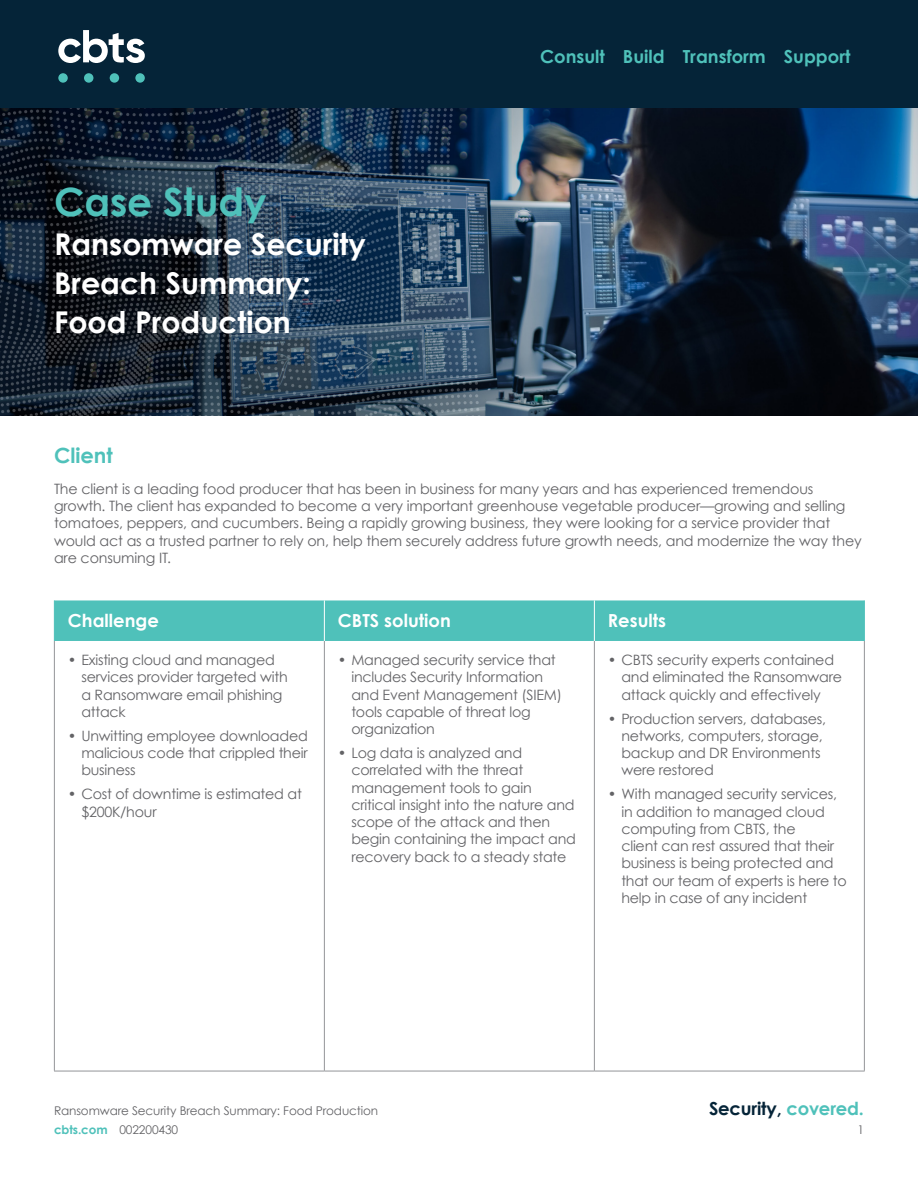
<style>
.page{position:relative;width:918px;height:1188px;background:#fff}
.page>*{position:absolute;margin:0;border:0;box-sizing:border-box;transform-origin:0 0}
.t1{font:700 39px "Century Gothic";color:#4fc1ba}
.t2{font:700 30px/39px "Century Gothic";color:#fff}
.t3{font:700 21px "Century Gothic";color:#4fc1ba}
.t4{font:700 18px "Century Gothic";color:#4fc1ba}
.table_header{font:700 18px "Century Gothic";color:#fff}
.t5{font:700 18px "Century Gothic";letter-spacing:-.01em;color:#052438}
.body_copy{font:14.25px/17.2px "Century Gothic";letter-spacing:-.015em;color:#636366}
.t6{font:12px "Century Gothic";letter-spacing:-.01em;color:#636366}
.s1{color:#4fc1ba}
.s2{font-weight:700;color:#4fc1ba}
</style>
<div class="page">
<div style="left:0;top:0;width:918px;height:108px;background:#052438"></div>
<svg style="left:58px;top:30px;width:87px;height:33px"></svg>
<div style="left:58px;top:73px;width:10px;height:10px;background:#4fc1ba;border-radius:50%"></div>
<div style="left:84px;top:73px;width:9px;height:10px;background:#4fc1ba;border-radius:50%"></div>
<div style="left:110px;top:73px;width:9px;height:10px;background:#4fc1ba;border-radius:50%"></div>
<div style="left:135px;top:73px;width:10px;height:10px;background:#4fc1ba;border-radius:50%"></div>
<img style="left:0;top:108px;width:918px;height:308px">
<div style="left:55px;top:600px;width:809px;height:41px;background:#4fc1ba"></div>
<hr style="left:54px;top:641px;width:1px;height:430px;background:#939598">
<hr style="left:324px;top:641px;width:1px;height:430px;background:#939598">
<hr style="left:594px;top:641px;width:1px;height:430px;background:#939598">
<hr style="left:864px;top:641px;width:1px;height:430px;background:#939598">
<hr style="left:54px;top:1071px;width:270px;height:1px;background:#939598">
<hr style="left:324px;top:1071px;width:270px;height:1px;background:#939598">
<hr style="left:594px;top:1071px;width:271px;height:1px;background:#939598">
<hr style="left:324px;top:600px;width:1px;height:41px;background:#fff">
<hr style="left:594px;top:600px;width:1px;height:41px;background:#fff">
<hr style="left:54px;top:600px;width:1px;height:41px;background:#4fc1ba">
<hr style="left:864px;top:600px;width:1px;height:41px;background:#4fc1ba">
<h1 class="t1" style="left:54px;top:178px;width:214px">Case Study</h1>
<h2 class="t2" style="left:54px;top:224px;width:314px">Ransomware Security<br>Breach Summary:<br>Food Production</h2>
<p class="t4" style="left:540px;top:45px;width:312px">Consult Build Transform Support</p>
<h3 class="t3" style="left:54px;top:442px;width:60px">Client</h3>
<p class="body_copy" style="left:54px;top:480px;width:809px">The client is a leading food producer that has been in business for many years and has experienced tremendous growth. The client has expanded to become a very important greenhouse vegetable producer—growing and selling tomatoes, peppers, and cucumbers. Being a rapidly growing business, they were looking for a service provider that would act as a trusted partner to rely on, help them securely address future growth needs, and modernize the way they are consuming IT.</p>
<p class="table_header" style="left:68px;top:610px;width:93px">Challenge</p>
<p class="table_header" style="left:338px;top:610px;width:115px">CBTS solution</p>
<p class="table_header" style="left:608px;top:610px;width:60px">Results</p>
<p class="body_copy" style="left:81px;top:651px;width:208px;text-indent:-14px">• Existing cloud and managed services provider targeted with a Ransomware email phishing attack</p>
<p class="body_copy" style="left:81px;top:727px;width:228px;text-align:justify;text-indent:-14px">• Unwitting employee downloaded malicious code that crippled their business</p>
<p class="body_copy" style="left:81px;top:785px;width:222px;text-indent:-14px">• Cost of downtime is estimated at $200K/hour</p>
<p class="body_copy" style="left:351px;top:651px;width:212px;text-indent:-14px">• Managed security service that includes Security Information and Event Management (SIEM) tools capable of threat log organization</p>
<p class="body_copy" style="left:351px;top:744px;width:226px;text-indent:-14px">• Log data is analyzed and correlated with the threat management tools to gain critical insight into the nature and scope of the attack and then begin containing the impact and recovery back to a steady state</p>
<p class="body_copy" style="left:621px;top:651px;width:222px;text-indent:-14px">• CBTS security experts contained and eliminated the Ransomware attack quickly and effectively</p>
<p class="body_copy" style="left:621px;top:710px;width:206px;text-indent:-14px">• Production servers, databases, networks, computers, storage, backup and DR Environments were restored</p>
<p class="body_copy" style="left:621px;top:785px;width:227px;text-indent:-14px">• With managed security services, in addition to managed cloud computing from CBTS, the<br>client can rest assured that their business is being protected and that our team of experts is here to help in case of any incident</p>
<p class="t6" style="left:54px;top:1104px;width:326px">Ransomware Security Breach Summary: Food Production</p>
<p class="t5" style="left:709px;top:1097px;width:156px">Security, <span class="s1">covered.</span></p>
<p class="t6" style="left:54px;top:1122px;width:126px"><span class="s2">cbts.com</span> 002200430</p>
<p class="t6" style="left:857px;top:1122px;width:8px">1</p>
</div>
